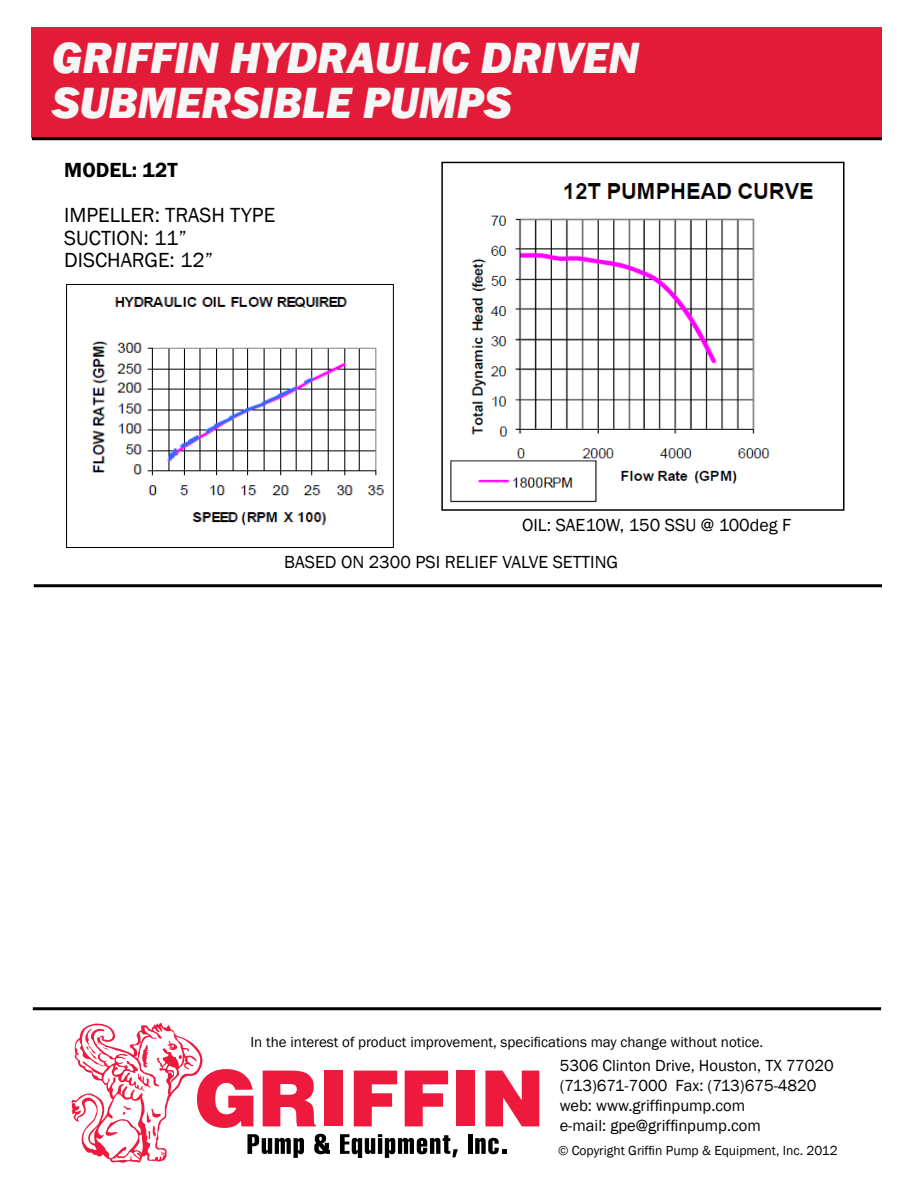
<style>
.page{position:relative;width:918px;height:1188px;background:#fff}
.page>*{position:absolute;margin:0;border:0;box-sizing:border-box;transform-origin:0 0}
.t1{font:italic 800 45px/45px "Franklin Gothic";color:#f6f6f6}
.t2{font:21px/22.5px "Franklin Gothic";color:#000}
.t3{font:600 21px "Franklin Gothic";color:#000}
.t4{font:18px/37.5px "Franklin Gothic";color:#000}
.t5{font:16.5px/19.8px "Franklin Gothic";color:#000}
.t6{font:15px "Franklin Gothic";color:#000}
.t7{font:13.5px "Franklin Gothic";color:#000}
</style>
<div class="page">
<div style="left:324px;top:1071px;width:19px;height:55px;background:#ed1a3e"></div>
<svg style="left:354px;top:1071px;width:43px;height:55px"></svg>
<svg style="left:405px;top:1071px;width:43px;height:55px"></svg>
<div style="left:457px;top:1071px;width:18px;height:55px;background:#ed1a3e"></div>
<svg style="left:485px;top:1071px;width:54px;height:55px"></svg>
<svg style="left:340px;top:1134px;width:118px;height:24px"></svg>
<div style="left:468px;top:1134px;width:5px;height:20px;background:#000"></div>
<svg style="left:475px;top:1138px;width:31px;height:16px"></svg>
<svg style="left:72px;top:1023px;width:258px;height:140px"></svg>
<div style="left:32px;top:27px;width:850px;height:110px;background:#e21b38"></div>
<hr style="left:34px;top:584px;width:848px;height:3px;background:#000">
<img style="left:450px;top:183px;width:364px;height:320px">
<img style="left:66px;top:284px;width:328px;height:264px">
<hr style="left:33px;top:1007px;width:848px;height:3px;background:#000">
<div style="left:441px;top:162px;width:403px;height:349px;border:2px solid #000"></div>
<hr style="left:32px;top:137px;width:850px;height:3px;background:#000">
<h1 class="t1" style="left:52px;top:36px;width:589px">GRIFFIN HYDRAULIC DRIVEN<br>SUBMERSIBLE PUMPS</h1>
<p class="t3" style="left:64px;top:157px;width:115px">MODEL: 12T</p>
<p class="t2" style="left:64px;top:204px;width:212px">IMPELLER: TRASH TYPE<br>SUCTION: 11”<br>DISCHARGE: 12”</p>
<p class="t4" style="left:284px;top:506px;width:509px;text-indent:238px">OIL: SAE10W, 150 SSU @ 100deg F<br>BASED ON 2300 PSI RELIEF VALVE SETTING</p>
<p class="t6" style="left:251px;top:1032px;width:514px">In the interest of product improvement, specifications may change without notice.</p>
<p class="t5" style="left:560px;top:1056px;width:276px">5306 Clinton Drive, Houston, TX 77020 (713)671-7000 Fax: (713)675-4820 web: www.griffinpump.com<br>e-mail: gpe@griffinpump.com</p>
<p class="t7" style="left:558px;top:1142px;width:281px">© Copyright Griffin Pump &amp; Equipment, Inc. 2012</p>
</div>
